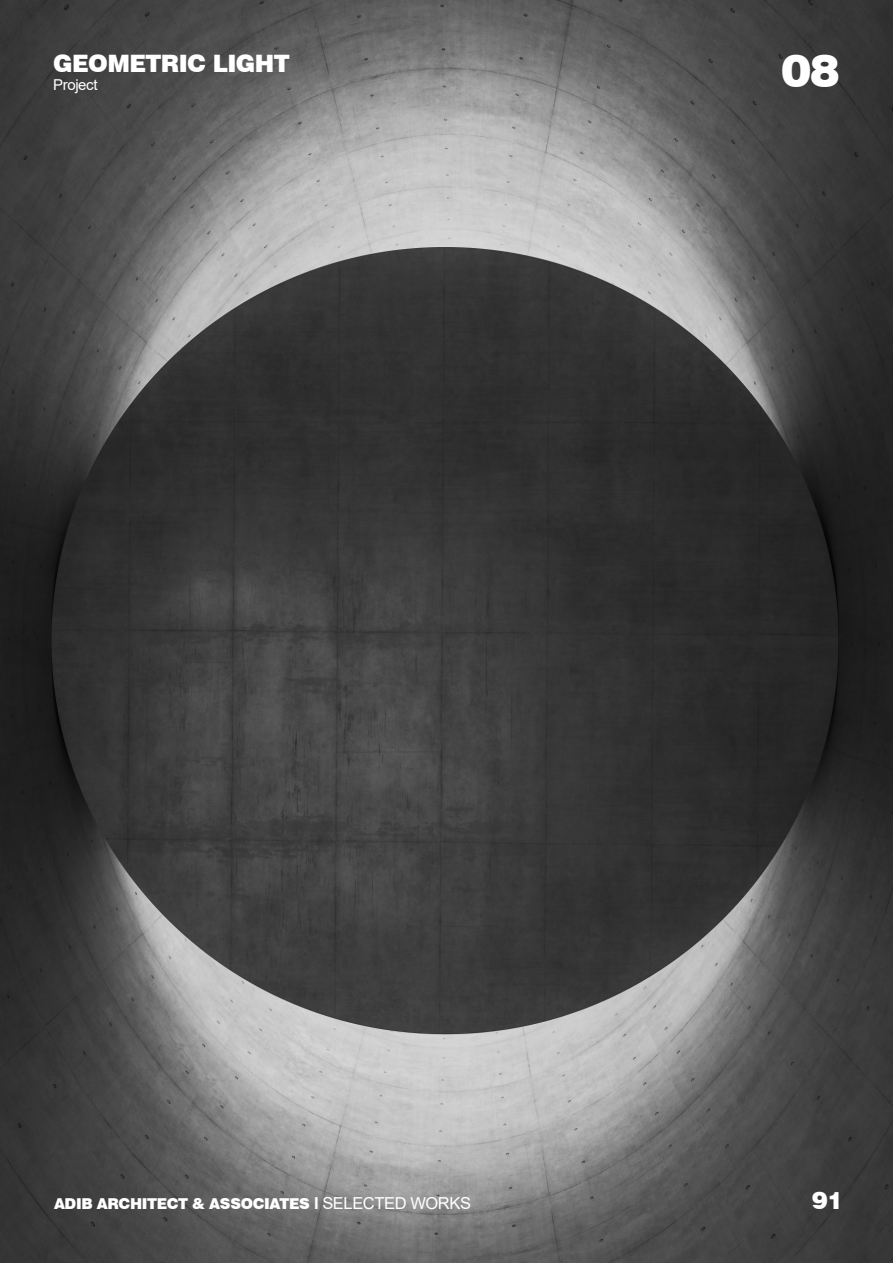
<style>
.page{position:relative;width:893px;height:1263px;background:#fff}
.page>*{position:absolute;margin:0;border:0;box-sizing:border-box;transform-origin:0 0}
.t1{font:900 45px "Swiss 721 BT";color:#fff}
.t2{font:900 24px "Swiss 721 BT";letter-spacing:-.025em;color:#fff}
.t3{font:900 15px "Swiss 721 BT";letter-spacing:-.025em;color:#fff}
.t4{font:15px "Arial";letter-spacing:-.025em;color:#fff}
.s1{font-family:"Arial";font-weight:700;font-size:16.5px}
.s2{font-family:"Arial";font-weight:400;font-size:16.5px}
</style>
<div class="page">
<img style="left:0;top:0;width:893px;height:1263px">
<p class="t2" style="left:53px;top:49px;width:238px">GEOMETRIC LIGHT</p>
<p class="t4" style="left:53px;top:74px;width:46px">Project</p>
<p class="t1" style="left:782px;top:43px;width:60px">08</p>
<p class="t3" style="left:54px;top:1194px;width:419px">ADIB ARCHITECT &amp; ASSOCIATES <span class="s1">I</span> <span class="s2">SELECTED WORKS</span></p>
<p class="t2" style="left:812px;top:1185px;width:32px">91</p>
</div>
